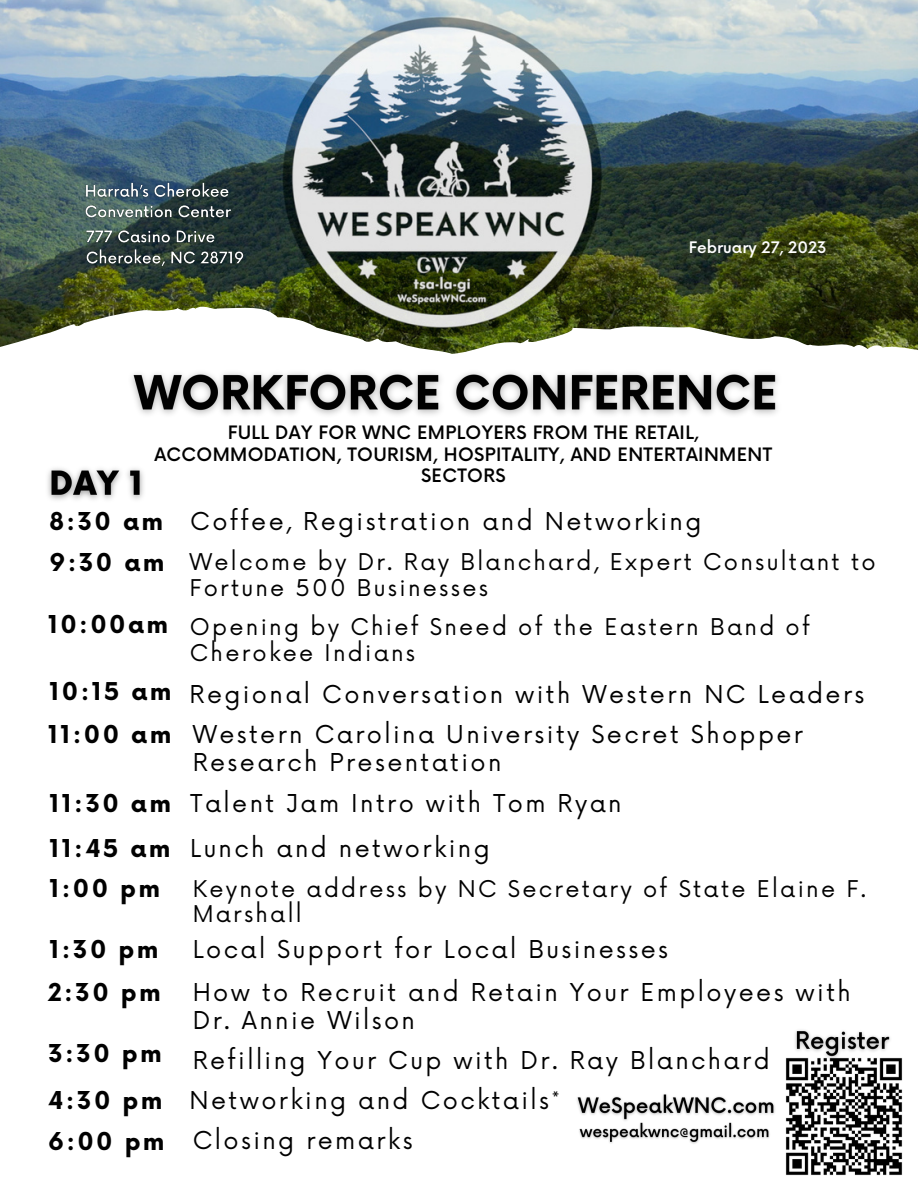
<style>
.page{position:relative;width:918px;height:1188px;background:#fff}
.page>*{position:absolute;margin:0;border:0;box-sizing:border-box;transform-origin:0 0}
.t1{font:24px/39.9px "Now";letter-spacing:.1em;color:#010101}
.t2{font:700 24px/40.8px "Now";letter-spacing:.1em;color:#010101}
.t3{font:22.5px/25.8px "Now";letter-spacing:.1em;color:#010101}
.t4{font:500 18px/21.3px "Now";letter-spacing:.02em;color:#010101;text-align:center}
.t5{font:500 15.45px "Now";color:#fff}
.s1{font-weight:700}
</style>
<div class="page">
<img style="left:0;top:0;width:918px;height:354px">
<img style="left:785px;top:1057px;width:118px;height:119px">
<img style="left:131px;top:372px;width:647px;height:43px">
<img style="left:47px;top:468px;width:97px;height:32px">
<img style="left:81px;top:226px;width:168px;height:48px">
<img style="left:789px;top:1030px;width:114px;height:33px">
<img style="left:577px;top:1094px;width:198px;height:23px">
<img style="left:579px;top:1117px;width:191px;height:27px">
<img style="left:80px;top:177px;width:160px;height:52px">
<p class="t5" style="left:689px;top:239px;width:139px">February 27, 2023</p>
<p class="t4" style="left:154px;top:423px;width:619px">FULL DAY FOR WNC EMPLOYERS FROM THE RETAIL,<br>ACCOMMODATION, TOURISM, HOSPITALITY, AND ENTERTAINMENT<br>SECTORS</p>
<p class="t2" style="left:49px;top:503px;width:117px">8:30 am<br>9:30 am</p>
<p class="t2" style="left:48px;top:606px;width:122px">10:00am</p>
<p class="t1" style="left:190px;top:503px;width:513px">Coffee, Registration and Networking</p>
<p class="t3" style="left:190px;top:550px;width:688px">Welcome by Dr. Ray Blanchard, Expert Consultant to<br>Fortune 500 Businesses</p>
<p class="t3" style="left:190px;top:615px;width:621px">Opening by Chief Sneed of the Eastern Band of<br>Cherokee Indians</p>
<p class="t1" style="left:190px;top:675px;width:676px">Regional Conversation with Western NC Leaders</p>
<p class="t2" style="left:48px;top:672px;width:125px;line-height:42.9px">10:15 am<br>11:00 am</p>
<p class="t1" style="left:193px;top:721px;width:612px;line-height:28.2px">Western Carolina University Secret Shopper<br>Research Presentation</p>
<p class="t1" style="left:190px;top:782px;width:433px;line-height:44.8px">Talent Jam Intro with Tom Ryan<br>Lunch and networking</p>
<p class="t3" style="left:193px;top:877px;width:675px">Keynote address by NC Secretary of State Elaine F.<br>Marshall</p>
<p class="t1" style="left:193px;top:929px;width:660px;line-height:43.5px">Local Support for Local Businesses<br>How to Recruit and Retain Your Employees with</p>
<p class="t1" style="left:190px;top:1002px;width:582px">Dr. Annie Wilson<br>Refilling Your Cup with Dr. Ray Blanchard<br>Networking and Cocktails*</p>
<p class="t2" style="left:49px;top:783px;width:123px;line-height:44.5px">11:30 am<br>11:45 am</p>
<p class="t2" style="left:49px;top:869px;width:112px">1:00 pm</p>
<p class="t2" style="left:49px;top:930px;width:111px">1:30 pm</p>
<p class="t2" style="left:48px;top:974px;width:114px">2:30 pm</p>
<p class="t2" style="left:48px;top:1035px;width:115px">3:30 pm</p>
<p class="t1" style="left:48px;top:1081px;width:366px"><span class="s1">4:30 pm<br>6:00 pm</span> Closing remarks</p>
</div>
